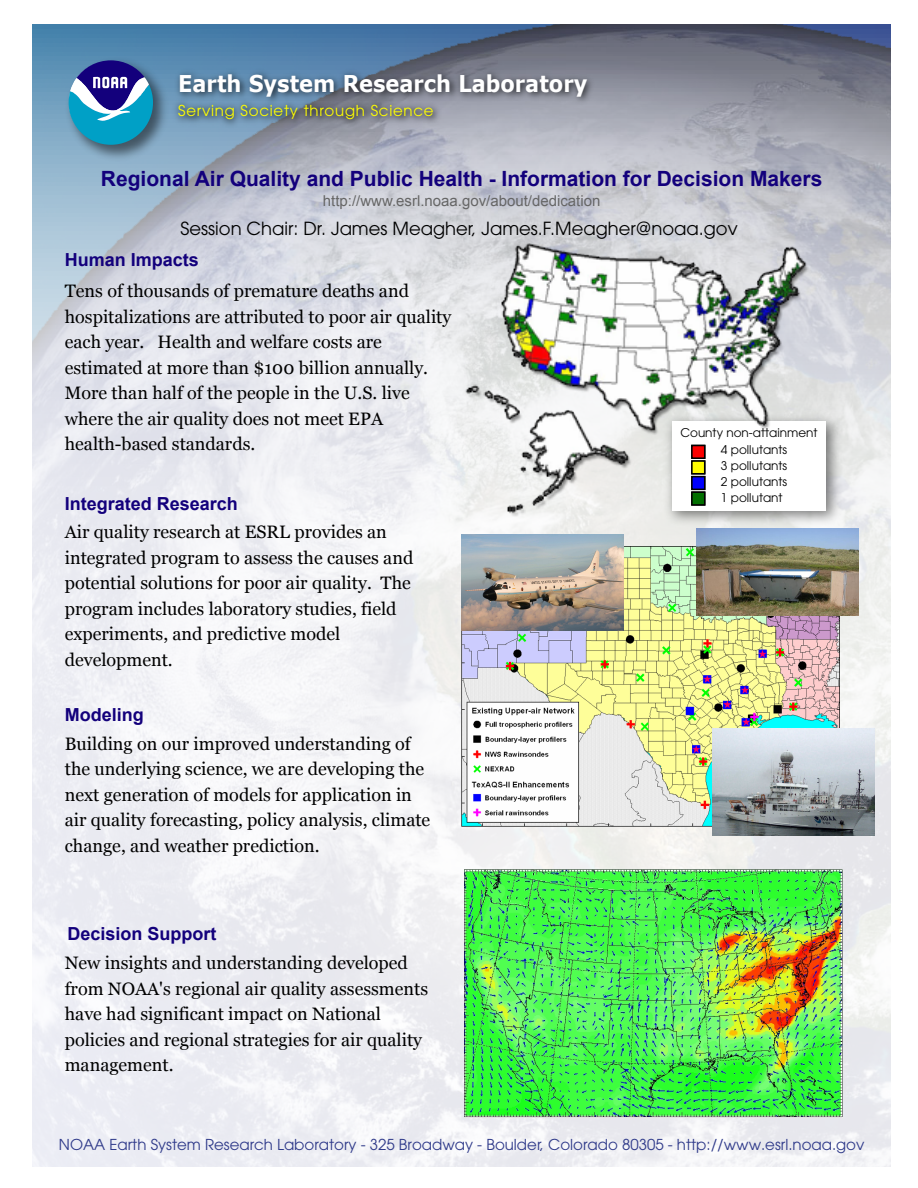
<style>
.page{position:relative;width:918px;height:1188px;background:#fff}
.page>*{position:absolute;margin:0;border:0;box-sizing:border-box;transform-origin:0 0}
.t1{font:700 23.1px "Verdana";color:#fff;scale:.91 1}
.t2{font:700 21px "Arial";color:#13007c}
.t3{font:18px/25.5px "Georgia";color:#000}
.t4{font:700 18px "Arial";color:#13007c}
.t5{font:18px "Avant Garde";color:#000}
.t6{font:15px "Avant Garde";color:#2f3a8a}
.t7{font:15px "Arial";color:#666}
.t8{font:15px "Avant Garde";letter-spacing:.05em;color:#ff0}
.t9{font:12px/16.2px "Avant Garde";color:#000}
</style>
<div class="page">
<img style="left:32px;top:24px;width:859px;height:1143px">
<img style="left:660px;top:408px;width:188px;height:125px">
<img style="left:175px;top:109px;width:271px;height:22px">
<img style="left:175px;top:64px;width:426px;height:45px">
<img style="left:61px;top:52px;width:114px;height:115px">
<svg style="left:69px;top:60px;width:84px;height:85px;background:#4381b4"></svg>
<img style="left:462px;top:235px;width:378px;height:283px">
<div style="left:692px;top:446px;width:13px;height:12px;background:#fb0000"></div>
<div style="left:691px;top:445px;width:14px;height:14px;border:1px solid #000"></div>
<div style="left:692px;top:461px;width:13px;height:13px;background:#fffd00"></div>
<div style="left:691px;top:460px;width:14px;height:14px;border:1px solid #000"></div>
<div style="left:692px;top:477px;width:13px;height:12px;background:#0000fe"></div>
<div style="left:691px;top:476px;width:14px;height:14px;border:1px solid #000"></div>
<div style="left:692px;top:492px;width:13px;height:13px;background:#026f00"></div>
<div style="left:691px;top:491px;width:14px;height:15px;border:1px solid #000"></div>
<img style="left:464px;top:870px;width:378px;height:248px">
<img style="left:462px;top:546px;width:378px;height:280px">
<img style="left:462px;top:535px;width:162px;height:95px">
<img style="left:697px;top:528px;width:162px;height:88px">
<img style="left:713px;top:729px;width:162px;height:106px">
<p class="t1" style="left:178px;top:69px;width:451px">Earth System Research Laboratory</p>
<p class="t8" style="left:178px;top:102px;width:257px">Serving Society through Science</p>
<p class="t2" style="left:101px;top:165px;width:723px">Regional Air Quality and Public Health - Information for Decision Makers</p>
<p class="t7" style="left:323px;top:190px;width:279px">http://www.esrl.noaa.gov/about/dedication</p>
<p class="t5" style="left:181px;top:218px;width:559px">Session Chair: Dr. James Meagher, James.F.Meagher@noaa.gov</p>
<p class="t4" style="left:65px;top:248px;width:136px">Human Impacts</p>
<p class="t3" style="left:65px;top:278px;width:388px">Tens of thousands of premature deaths and hospitalizations are attributed to poor air quality each year. Health and welfare costs are estimated at more than $100 billion annually.<br>More than half of the people in the U.S. live where the air quality does not meet EPA health-based standards.</p>
<p class="t4" style="left:65px;top:492px;width:175px">Integrated Research</p>
<p class="t3" style="left:65px;top:519px;width:350px">Air quality research at ESRL provides an integrated program to assess the causes and potential solutions for poor air quality. The program includes laboratory studies, field experiments, and predictive model development.</p>
<p class="t4" style="left:65px;top:703px;width:81px">Modeling</p>
<p class="t3" style="left:65px;top:731px;width:367px">Building on our improved understanding of the underlying science, we are developing the next generation of models for application in air quality forecasting, policy analysis, climate change, and weather prediction.</p>
<p class="t4" style="left:68px;top:921px;width:151px">Decision Support</p>
<p class="t3" style="left:65px;top:950px;width:365px">New insights and understanding developed from NOAA's regional air quality assessments have had significant impact on National policies and regional strategies for air quality management.</p>
<p class="t9" style="left:721px;top:425px;width:98px;text-indent:-40px">County non-attainment<br>4 pollutants<br>3 pollutants<br>2 pollutants<br>1 pollutant</p>
<p class="t6" style="left:59px;top:1136px;width:807px">NOAA Earth System Research Laboratory - 325 Broadway - Boulder, Colorado 80305 - http://www.esrl.noaa.gov</p>
</div>
